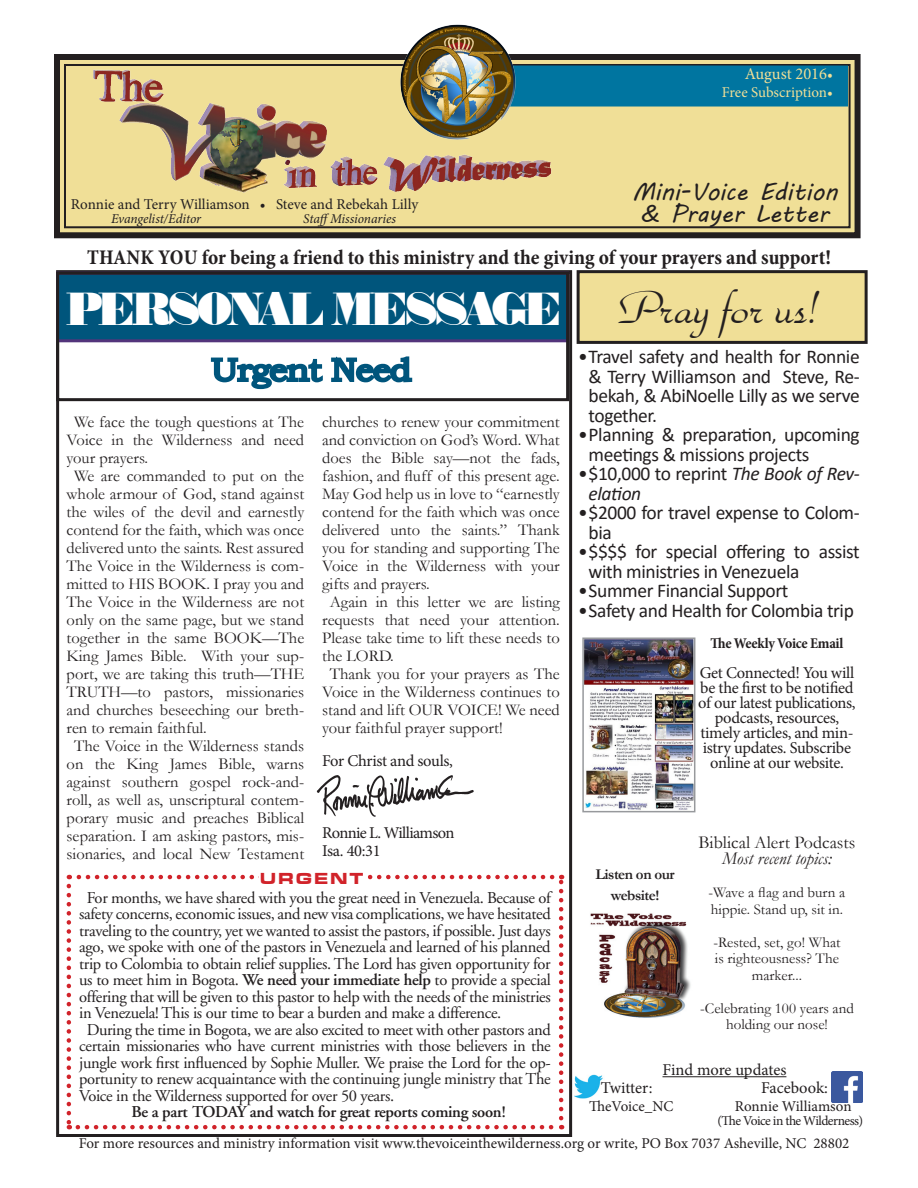
<style>
.page{position:relative;width:918px;height:1188px;background:#fff}
.page>*{position:absolute;margin:0;border:0;box-sizing:border-box;transform-origin:0 0}
.t1{font:48px "Park Avenue BT";color:#231f20}
.t2{font:45px "Normande BT";letter-spacing:-.12em;color:#fff;scale:.95 1}
.t3{font:24px "MV Boli";color:#231f20}
.t4{font:700 condensed 21px "Minion Pro";color:#231f20}
.t5{font:19.5px/19.5px "Calibri";letter-spacing:-.02em;color:#231f20}
.t6{font:italic 19.5px/19.5px "Calibri";letter-spacing:-.02em;color:#231f20}
.t7{font:18px "Garamond";color:#231f20}
.t8{font:italic 18px "Garamond";color:#231f20}
.t9{font:16.5px/18px "Garamond";color:#231f20;text-align:justify}
.t10{font:16.5px/16.5px "Adobe Garamond";letter-spacing:-.02em;color:#231f20;text-align:justify}
.t11{font:16.5px/15px "Minion Pro";letter-spacing:-.02em;color:#231f20;text-align:center}
.t12{font:600 16.5px "Adobe Garamond";letter-spacing:-.02em;color:#231f20}
.t13{font:16.5px "Minion Pro";letter-spacing:-.04em;color:#231f20}
.t14{font:16.5px "Minion Pro";color:#f0df97}
.t15{font:16.5px "Minion Pro";color:#231f20}
.t16{font:16.5px "Microgramma D Bold Exte";letter-spacing:.16em;color:#d1232a}
.t17{font:15px "Minion Pro";color:#231f20}
.t18{font:15px/16.5px "Garamond";color:#231f20;text-align:center}
.t19{font:700 condensed 15px "Minion Pro";letter-spacing:-.02em;color:#231f20}
.t20{font:700 15px "Garamond";letter-spacing:-.03em;color:#231f20}
.t21{font:15px "Minion Pro";color:#f0df97}
.t22{font:italic 13.5px "Minion Pro";letter-spacing:-.01em;color:#231f20}
.t23{font:13.5px "Minion Pro";letter-spacing:-.04em;color:#231f20}
.s1{font-size:15px}
.s2{font-style:normal}
.s3{font-weight:600}
</style>
<div class="page">
<div style="left:56px;top:270px;width:516px;height:867px;border:3px solid #231f20"></div>
<div style="left:56px;top:272px;width:513px;height:70px;background:#00557c;border:3px solid #53347b"></div>
<div style="left:56px;top:272px;width:513px;height:129px;border:3px solid #231f20"></div>
<img style="left:574px;top:1074px;width:29px;height:25px">
<div style="left:578px;top:272px;width:288px;height:70px;background:#f0df97"></div>
<div style="left:577px;top:270px;width:291px;height:74px;border:3px solid #231f20"></div>
<svg style="left:54px;top:54px;width:807px;height:185px;background:#c8ba81"></svg>
<div style="left:64px;top:64px;width:787px;height:164px;border:2px solid #231f20"></div>
<img style="left:81px;top:57px;width:524px;height:158px">
<div style="left:480px;top:66px;width:367px;height:40px;background:#0075a0"></div>
<div style="left:479px;top:66px;width:369px;height:41px;border:2px solid #0075a0"></div>
<img style="left:394px;top:24px;width:130px;height:119px">
<img style="left:316px;top:775px;width:158px;height:41px">
<hr style="left:662px;top:1076px;width:124px;height:1px;background:#231f20">
<img style="left:590px;top:913px;width:101px;height:105px">
<svg style="left:210px;top:357px;width:113px;height:33px"></svg>
<svg style="left:331px;top:356px;width:82px;height:27px"></svg>
<img style="left:832px;top:1071px;width:31px;height:31px">
<img style="left:585px;top:641px;width:107px;height:168px">
<div style="left:582px;top:638px;width:113px;height:174px;border:2px solid #97999c"></div>
<svg style="left:67px;top:886px;width:4px;height:243px"></svg>
<svg style="left:78px;top:1125px;width:484px;height:4px"></svg>
<svg style="left:559px;top:875px;width:4px;height:243px"></svg>
<svg style="left:69px;top:875px;width:483px;height:4px"></svg>
<div style="left:260px;top:870px;width:107px;height:20px;background:#fff"></div>
<p class="t17" style="left:71px;top:194px;width:349px">Ronnie and Terry Williamson • Steve and Rebekah Lilly</p>
<p class="t22" style="left:111px;top:209px;width:92px">Evangelist/Editor</p>
<p class="t22" style="left:303px;top:209px;width:94px">StaffMissionaries</p>
<p class="t14" style="left:745px;top:63px;width:90px">August 2016<span class="s1">•</span></p>
<p class="t21" style="left:722px;top:82px;width:113px">Free Subscription•</p>
<p class="t3" style="left:633px;top:175px;width:207px">Mini-Voice Edition</p>
<p class="t3" style="left:642px;top:197px;width:189px">&amp; Prayer Letter</p>
<p class="t4" style="left:87px;top:243px;width:745px">THANK YOU for being a friend to this ministry and the giving of your prayers and support!</p>
<p class="t1" style="left:620px;top:280px;width:201px">Pray for us!</p>
<p class="t5" style="left:589px;top:346px;width:273px;text-align:justify;text-indent:-10px">• Travel safety and health for Ronnie &amp; Terry Williamson and Steve, Re&shy;bekah, &amp; AbiNoelle Lilly as we serve together.</p>
<p class="t5" style="left:589px;top:424px;width:273px;text-indent:-10px">• Planning &amp; preparation, upcoming meetings &amp; missions projects</p>
<p class="t6" style="left:589px;top:463px;width:273px;text-indent:-10px"><span class="s2">• $10,000 to reprint</span> The Book of Rev&shy;elation</p>
<p class="t5" style="left:589px;top:502px;width:273px;text-indent:-10px">• $2000 for travel expense to Colom&shy;bia</p>
<p class="t5" style="left:589px;top:541px;width:273px;text-indent:-10px">• $$$$ for special offering to assist with ministries in Venezuela</p>
<p class="t5" style="left:578px;top:580px;width:212px">• Summer Financial Support</p>
<p class="t5" style="left:578px;top:600px;width:277px">• Safety and Health for Colombia trip</p>
<p class="t2" style="left:65px;top:281px;width:525px">PERSONAL MESSAGE</p>
<p class="t9" style="left:67px;top:412px;width:239px;text-indent:8px">We face the tough questions at The Voice in the Wilderness and need your prayers.</p>
<p class="t9" style="left:67px;top:466px;width:239px;text-indent:8px">We are commanded to put on the whole armour of God, stand against the wiles of the devil and earnestly contend for the faith, which was once delivered unto the saints. Rest assured The Voice in the Wilderness is com&shy;mitted to HIS BOOK. I pray you and The Voice in the Wilderness are not only on the same page, but we stand together in the same BOOK—The King James Bible. With your sup&shy;port, we are taking this truth—THE TRUTH—to pastors, missionaries and churches beseeching our breth&shy;ren to remain faithful.</p>
<p class="t9" style="left:67px;top:736px;width:239px;text-align:center">The Voice in the Wilderness stands on the King James Bible, warns against southern gospel rock-and&shy;roll, as well as, unscriptural contem&shy;porary music and preaches Biblical separation. I am asking pastors, mis&shy;sionaries, and local New Testament</p>
<p class="t9" style="left:322px;top:412px;width:239px">churches to renew your commitment and conviction on God’s Word. What does the Bible say—not the fads, fashion, and fluff of this present age.<br>May God help us in love to “earnestly contend for the faith which was once delivered unto the saints.” Thank you for standing and supporting The Voice in the Wilderness with your gifts and prayers.</p>
<p class="t9" style="left:322px;top:592px;width:239px;text-indent:8px">Again in this letter we are listing requests that need your attention.<br>Please take time to lift these needs to the LORD.</p>
<p class="t9" style="left:322px;top:664px;width:239px;text-indent:8px">Thank you for your prayers as The Voice in the Wilderness continues to stand and lift OUR VOICE! We need your faithful prayer support!</p>
<p class="t19" style="left:711px;top:633px;width:134px">The Weekly Voice Email</p>
<p class="t11" style="left:698px;top:666px;width:159px">Get Connected! You will be the first to be notified of our latest publications, podcasts, resources, timely articles, and min&shy;istry updates. Subscribe online at our website.</p>
<p class="t11" style="left:322px;top:754px;width:132px">For Christ and souls,</p>
<p class="t13" style="left:322px;top:822px;width:134px">Ronnie L. Williamson</p>
<p class="t11" style="left:322px;top:844px;width:60px">Isa. 40:31</p>
<p class="t7" style="left:699px;top:830px;width:158px">Biblical Alert Podcasts</p>
<p class="t8" style="left:722px;top:847px;width:111px">Most recent topics:</p>
<p class="t18" style="left:709px;top:884px;width:138px;text-align:left">-Wave a flag and burn a hippie. Stand up, sit in.</p>
<p class="t18" style="left:713px;top:934px;width:129px">-Rested, set, go! What is righteousness? The marker...</p>
<p class="t18" style="left:700px;top:1000px;width:155px">-Celebrating 100 years and holding our nose!</p>
<p class="t20" style="left:595px;top:864px;width:81px">Listen on our</p>
<p class="t20" style="left:611px;top:885px;width:50px">website!</p>
<p class="t16" style="left:260px;top:867px;width:104px">URGENT</p>
<p class="t10" style="left:79px;top:890px;width:473px;text-indent:8px">For months, we have shared with you the great need in Venezuela. Because of safety concerns, economic issues, and new visa complications, we have hesitated traveling to the country, yet we wanted to assist the pastors, if possible. Just days ago, we spoke with one of the pastors in Venezuela and learned of his planned trip to Colombia to obtain relief supplies. The Lord has given opportunity for us to meet him in Bogota. <span class="s3">We need your immediate help</span> to provide a special offering that will be given to this pastor to help with the needs of the ministries in Venezuela! This is our time to bear a burden and make a difference.</p>
<p class="t10" style="left:79px;top:1022px;width:473px;text-indent:8px">During the time in Bogota, we are also excited to meet with other pastors and certain missionaries who have current ministries with those believers in the jungle work first influenced by Sophie Muller. We praise the Lord for the op&shy;portunity to renew acquaintance with the continuing jungle ministry that The Voice in the Wilderness supported for over 50 years.</p>
<p class="t12" style="left:132px;top:1103px;width:376px">Be a part TODAY and watch for great reports coming soon!</p>
<p class="t11" style="left:662px;top:1062px;width:125px">Find more updates</p>
<p class="t11" style="left:601px;top:1080px;width:53px">Twitter:</p>
<p class="t15" style="left:761px;top:1077px;width:68px">Facebook:</p>
<p class="t17" style="left:589px;top:1096px;width:86px">TheVoice_NC</p>
<p class="t17" style="left:735px;top:1096px;width:118px">Ronnie Williamson</p>
<p class="t23" style="left:718px;top:1111px;width:147px">(The Voice in the Wilderness)</p>
<p class="t17" style="left:79px;top:1133px;width:772px">For more resources and ministry information visit www.thevoiceinthewilderness.org or write, PO Box 7037 Asheville, NC 28802</p>
</div>
